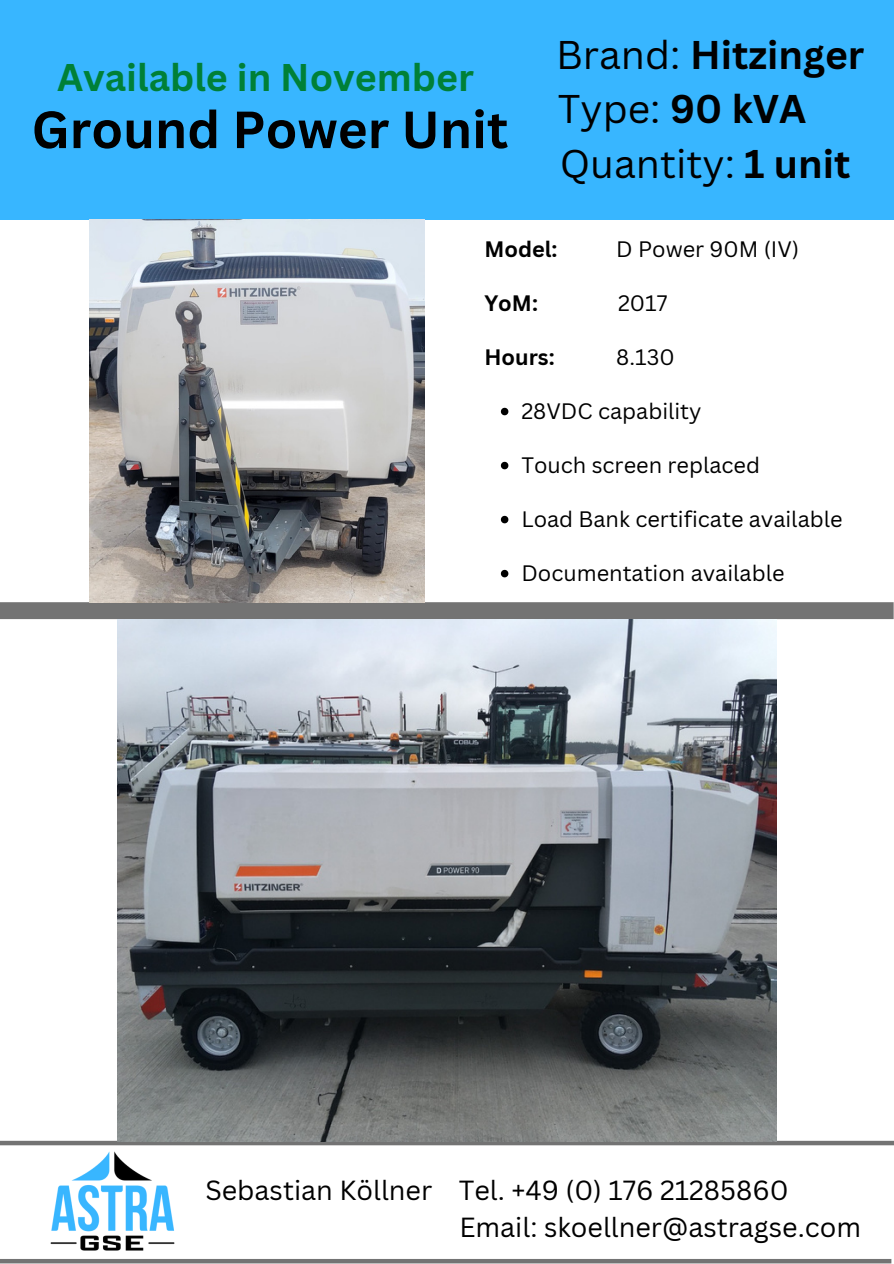
<style>
.page{position:relative;width:894px;height:1264px;background:#fff}
.page>*{position:absolute;margin:0;border:0;box-sizing:border-box;transform-origin:0 0}
.t1{font:700 51px "Canva Sans";color:#000}
.t2{font:39px "Canva Sans";color:#000}
.t3{font:700 39px "Canva Sans";color:#000}
.t4{font:700 37.5px "Canva Sans";color:#008037}
.t5{font:26.85px "Canva Sans";color:#000}
.t6{font:21.75px "Canva Sans";color:#000}
.t7{font:700 21.75px "Canva Sans";color:#000}
.s1{font-weight:400}
.s2{font-weight:700}
</style>
<div class="page">
<div style="left:0;top:0;width:893px;height:220px;background:#38b6ff"></div>
<svg style="left:500px;top:408px;width:8px;height:7px"></svg>
<svg style="left:500px;top:462px;width:8px;height:7px"></svg>
<svg style="left:500px;top:516px;width:8px;height:7px"></svg>
<svg style="left:500px;top:570px;width:8px;height:7px"></svg>
<div style="left:0;top:602px;width:893px;height:17px;background:#737373"></div>
<svg style="left:0;top:1140px;width:893px;height:5px;background:#7b7c7c"></svg>
<div style="left:0;top:1258px;width:891px;height:5px;background:#737373"></div>
<img style="left:38px;top:1140px;width:149px;height:119px">
<img style="left:89px;top:220px;width:336px;height:382px">
<img style="left:118px;top:619px;width:658px;height:522px">
<p class="t4" style="left:57px;top:51px;width:418px">Available in November</p>
<p class="t1" style="left:32px;top:94px;width:478px">Ground Power Unit</p>
<p class="t3" style="left:556px;top:28px;width:309px"><span class="s1">Brand:</span> Hitzinger</p>
<p class="t2" style="left:557px;top:82px;width:250px">Type: <span class="s2">90 kVA</span></p>
<p class="t2" style="left:559px;top:136px;width:292px">Quantity: <span class="s2">1 unit</span></p>
<p class="t7" style="left:484px;top:234px;width:75px">Model:</p>
<p class="t6" style="left:616px;top:234px;width:184px">D Power 90M (IV)</p>
<p class="t7" style="left:484px;top:288px;width:55px">YoM:</p>
<p class="t6" style="left:617px;top:288px;width:51px">2017</p>
<p class="t7" style="left:484px;top:342px;width:72px">Hours:</p>
<p class="t6" style="left:616px;top:342px;width:60px">8.130</p>
<p class="t6" style="left:521px;top:396px;width:182px">28VDC capability</p>
<p class="t6" style="left:521px;top:450px;width:240px">Touch screen replaced</p>
<p class="t6" style="left:521px;top:504px;width:323px">Load Bank certificate available</p>
<p class="t6" style="left:521px;top:558px;width:264px">Documentation available</p>
<p class="t5" style="left:205px;top:1170px;width:584px">Sebastian Köllner Tel. +49 (0) 176 21285860</p>
<p class="t5" style="left:459px;top:1207px;width:403px">Email: skoellner@astragse.com</p>
</div>
